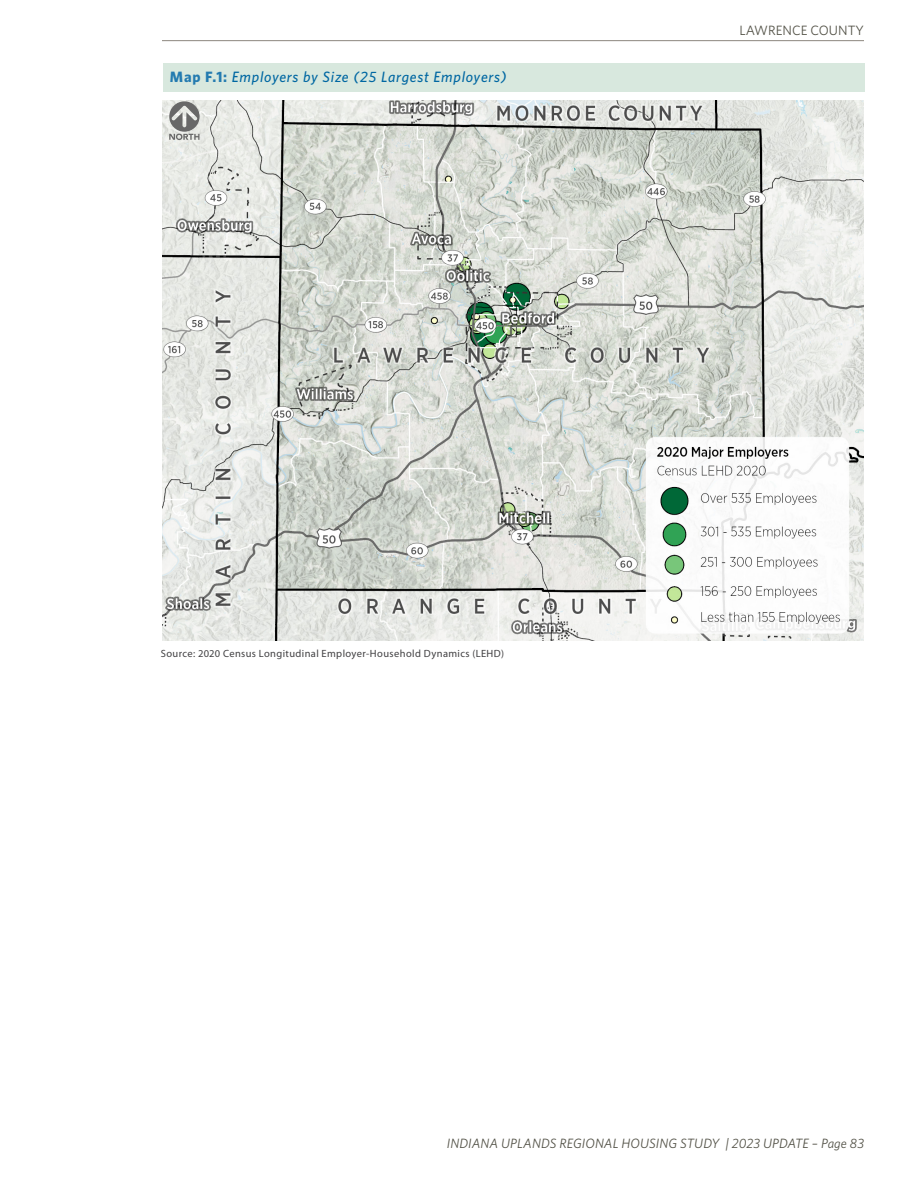
<style>
.page{position:relative;width:918px;height:1188px;background:#fff}
.page>*{position:absolute;margin:0;border:0;box-sizing:border-box;transform-origin:0 0}
.t1{font:italic 500 15px "Whitney";letter-spacing:.05em;color:#0067a2}
.t2{font:italic 13.5px "Whitney";letter-spacing:.005em;color:#535247}
.t3{font:13.5px "Whitney";color:#535247}
.t4{font:10.5px "Myriad Pro";letter-spacing:.035em;color:#414042}
.s1{font-weight:700;font-style:normal;color:#247bb0}
</style>
<div class="page">
<hr style="left:162px;top:40px;width:702px;height:1px;background:#99948d">
<div style="left:163px;top:63px;width:702px;height:29px;background:#d8e8de"></div>
<img style="left:162px;top:101px;width:702px;height:540px">
<svg style="left:169px;top:101px;width:31px;height:39px"></svg>
<h1 class="t1" style="left:170px;top:67px;width:338px"><span class="s1">Map F.1:</span> Employers by Size (25 Largest Employers)</h1>
<p class="t4" style="left:161px;top:648px;width:345px">Source: 2020 Census Longitudinal Employer-Household Dynamics (LEHD)</p>
<p class="t3" style="left:740px;top:21px;width:126px">LAWRENCE COUNTY</p>
<p class="t2" style="left:447px;top:1134px;width:419px">INDIANA UPLANDS REGIONAL HOUSING STUDY | 2023 UPDATE – Page 83</p>
</div>
